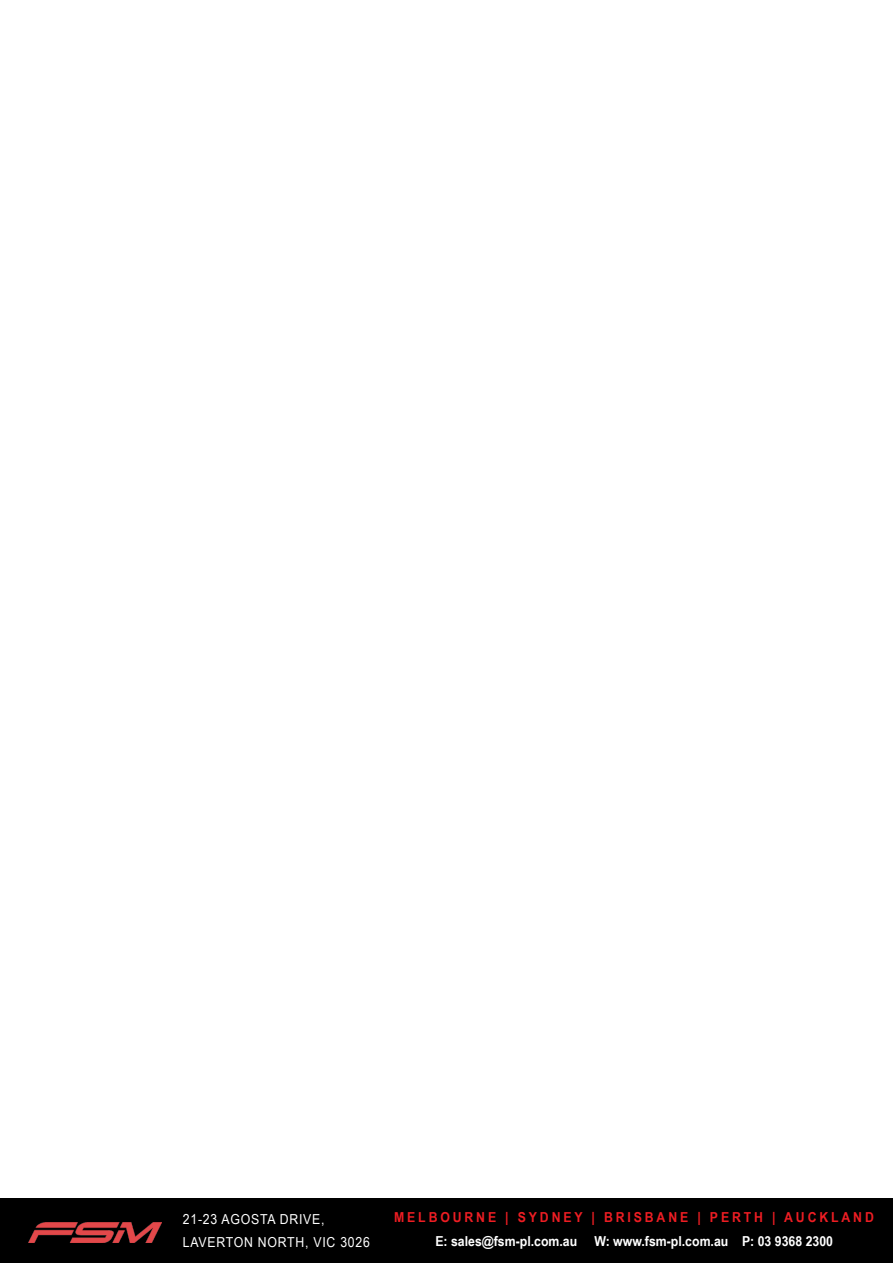
<style>
.page{position:relative;width:893px;height:1263px;background:#fff}
.page>*{position:absolute;margin:0;border:0;box-sizing:border-box;transform-origin:0 0}
.t1{font:700 13.8px "Arial Narrow";color:#fff;scale:1.09 1}
.t2{font:700 13.8px "Arial Narrow";letter-spacing:.19em;color:#ee1d23;scale:1.09 1}
.t3{font:13.8px/23.4px "Arial Narrow";letter-spacing:.05em;color:#fff;scale:1.09 1}
</style>
<div class="page">
<div style="left:0;top:1198px;width:893px;height:65px;background:#000"></div>
<img style="left:28px;top:1222px;width:133px;height:20px">
<p class="t3" style="left:183px;top:1207px;width:173px">21-23 AGOSTA DRIVE,<br>LAVERTON NORTH, VIC 3026</p>
<p class="t2" style="left:394px;top:1207px;width:442px">MELBOURNE | SYDNEY | BRISBANE | PERTH | AUCKLAND</p>
<p class="t1" style="left:435px;top:1231px;width:366px">E: sales@fsm-pl.com.au W: www.fsm-pl.com.au P: 03 9368 2300</p>
</div>
